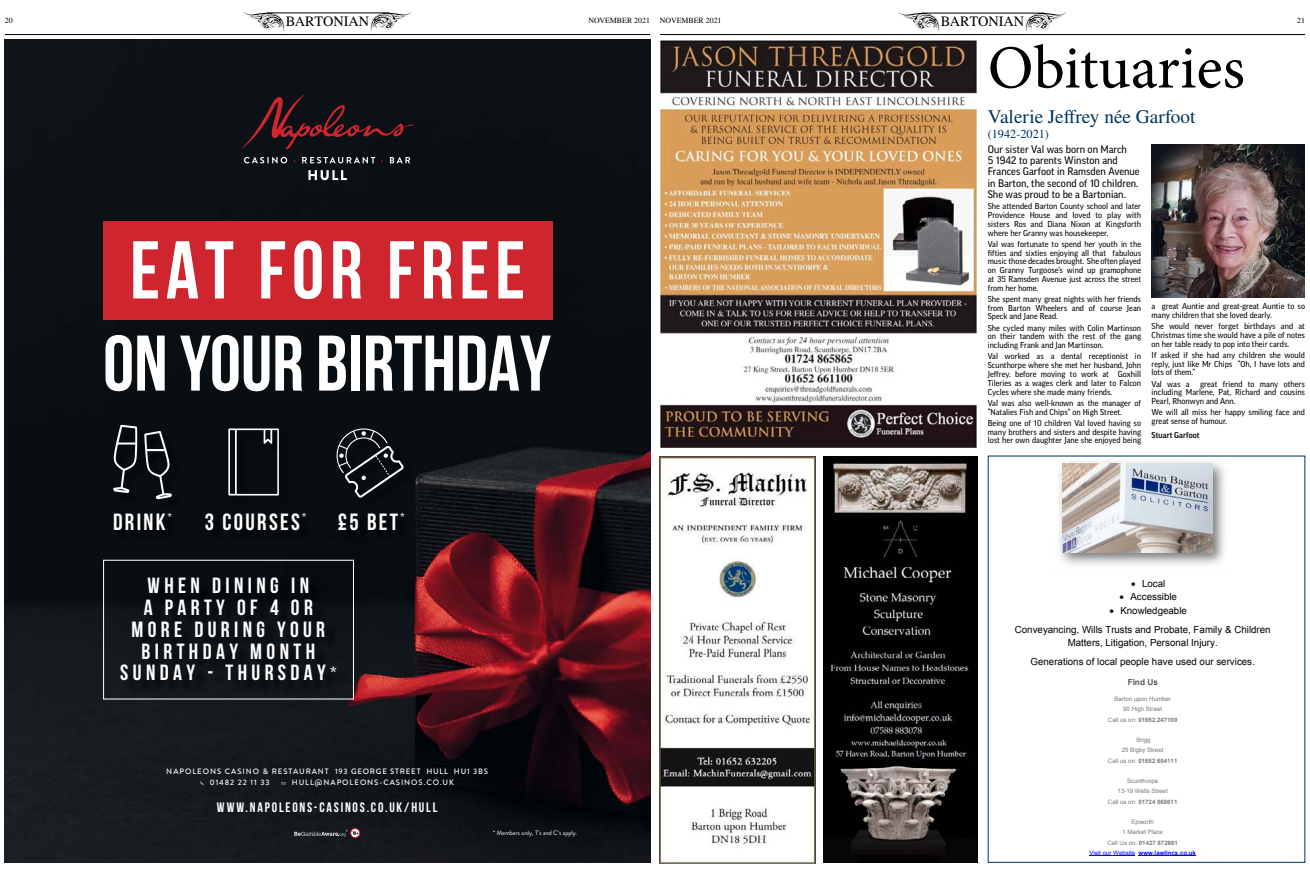
<style>
.page{position:relative;width:1310px;height:869px;background:#fff}
.page>*{position:absolute;margin:0;border:0;box-sizing:border-box;transform-origin:0 0}
.t1{font:700 81.73px "Bebas Neue";letter-spacing:.07em;color:#fff}
.t2{font:700 78.58px "Bebas Neue";color:#fff}
.t3{font:61.25px "Minion Pro";color:#000}
.t4{font:700 23.45px "Bebas Neue";letter-spacing:.1em;color:#fff}
.t5{font:700 21.96px/21.7px "Bebas Neue";letter-spacing:.2em;color:#fff;text-align:center}
.t6{font:19.25px "STIX General";color:#00345f}
.t7{font:14.35px "STIX General";color:#000}
.t8{font:700 13.74px "Bebas Neue";letter-spacing:.13em;color:#fff}
.t9{font:12.25px "STIX General";color:#00345f}
.t10{font:10.5px/11.4px "Good Pro News";color:#000}
.t11{font:700 10.15px "Bebas Neue";color:#fff}
.t12{font:9.71px/18.9px "Arial";color:#000}
.t13{font:8.31px/8.8px "Good Pro News";color:#000;text-align:justify}
.t14{font:500 8.31px "Good Pro";color:#000}
.t15{font:700 8.22px "Arial";color:#58585a}
.t16{font:500 7.88px/10.8px "Brandon Grotesque";letter-spacing:.12em;color:#fff}
.t17{font:7.88px "STIX General";color:#000}
.t18{font:6.39px "Brandon Grotesque";color:#fff}
.t19{font:6.04px/10.2px "Arial";color:#78797b;text-align:center}
.s1{font-weight:700}
.s2{color:#00f}
.s3{font-weight:700;color:#00f}
</style>
<div class="page">
<img style="left:5px;top:40px;width:645px;height:822px">
<div style="left:350px;top:827px;width:10px;height:10px;border:1px solid #cf323a;border-radius:50%"></div>
<svg style="left:294px;top:829px;width:64px;height:7px"></svg>
<div style="left:123px;top:579px;width:227px;height:115px;background:#0e1216"></div>
<div style="left:103px;top:559px;width:251px;height:140px;border:1px solid #fff"></div>
<div style="left:103px;top:221px;width:449px;height:98px;background:#ce252f"></div>
<svg style="left:281px;top:781px;width:4px;height:3px"></svg>
<svg style="left:241px;top:94px;width:172px;height:56px;background:#251318"></svg>
<svg style="left:308px;top:170px;width:39px;height:10px"></svg>
<svg style="left:390px;top:157px;width:20px;height:6px"></svg>
<svg style="left:302px;top:157px;width:73px;height:6px"></svg>
<svg style="left:244px;top:157px;width:43px;height:6px"></svg>
<div style="left:115px;top:426px;width:301px;height:115px;background:#090e12"></div>
<svg style="left:113px;top:424px;width:24px;height:69px"></svg>
<svg style="left:144px;top:431px;width:28px;height:68px"></svg>
<svg style="left:228px;top:428px;width:51px;height:67px"></svg>
<svg style="left:336px;top:428px;width:67px;height:69px"></svg>
<hr style="left:5px;top:34px;width:645px;height:1px;background:#000">
<hr style="left:267px;top:13px;width:122px;height:1px;background:#000">
<svg style="left:370px;top:12px;width:41px;height:21px"></svg>
<svg style="left:243px;top:11px;width:42px;height:22px"></svg>
<hr style="left:660px;top:34px;width:645px;height:1px;background:#000">
<hr style="left:922px;top:13px;width:122px;height:1px;background:#000">
<svg style="left:1025px;top:12px;width:41px;height:21px"></svg>
<svg style="left:898px;top:12px;width:41px;height:21px"></svg>
<img style="left:1151px;top:144px;width:153px;height:153px">
<img style="left:660px;top:40px;width:316px;height:407px">
<img style="left:659px;top:456px;width:156px;height:407px">
<img style="left:824px;top:456px;width:153px;height:406px">
<hr style="left:1089px;top:855px;width:46px;height:1px;background:#00f">
<hr style="left:1138px;top:855px;width:58px;height:1px;background:#00f">
<img style="left:1053px;top:456px;width:178px;height:109px">
<img style="left:1062px;top:463px;width:151px;height:89px">
<p class="t17" style="left:5px;top:15px;width:9px">20</p>
<h3 class="t7" style="left:286px;top:11px;width:85px">BARTONIAN</h3>
<p class="t17" style="left:588px;top:15px;width:63px">NOVEMBER 2021</p>
<p class="t17" style="left:660px;top:15px;width:63px">NOVEMBER 2021</p>
<h1 class="t1" style="left:130px;top:225px;width:397px">EAT FOR FREE</h1>
<h2 class="t2" style="left:103px;top:320px;width:449px">ON YOUR BIRTHDAY</h2>
<h3 class="t4" style="left:113px;top:508px;width:54px">DRINK</h3>
<p class="t11" style="left:168px;top:510px;width:6px">*</p>
<h3 class="t4" style="left:205px;top:508px;width:96px">3 COURSES</h3>
<p class="t11" style="left:302px;top:510px;width:6px">*</p>
<h3 class="t4" style="left:338px;top:508px;width:62px">£5 BET</h3>
<p class="t11" style="left:401px;top:510px;width:6px">*</p>
<h3 class="t5" style="left:120px;top:574px;width:218px">WHEN DINING IN<br>A PARTY OF 4 OR<br>MORE DURING YOUR<br>BIRTHDAY MONTH<br>SUNDAY - THURSDAY<sup>*</sup></h3>
<p class="t16" style="left:210px;top:765px;width:280px;text-indent:-43px">NAPOLEONS CASINO &amp; RESTAURANT 193 GEORGE STREET HULL HU1 3BS<br>01482 22 11 33</p>
<p class="t16" style="left:292px;top:776px;width:164px">HULL@NAPOLEONS-CASINOS.CO.UK</p>
<h3 class="t8" style="left:217px;top:799px;width:222px">WWW.NAPOLEONS-CASINOS.CO.UK/HULL</h3>
<p class="t18" style="left:493px;top:828px;width:86px">* Members only, T’s and C’s apply.</p>
<h3 class="t7" style="left:941px;top:11px;width:85px">BARTONIAN</h3>
<p class="t17" style="left:1297px;top:15px;width:9px">21</p>
<h3 class="t3" style="left:987px;top:27px;width:259px">Obituaries</h3>
<h3 class="t6" style="left:987px;top:103px;width:209px">Valerie Jeffrey née Garfoot</h3>
<h3 class="t9" style="left:987px;top:125px;width:63px">(1942-2021)</h3>
<p class="t10" style="left:987px;top:143px;width:153px">Our sister Val was born on March<br>5 1942 to parents Winston and<br>Frances Garfoot in Ramsden Avenue in Barton, the second of 10 children.<br>She was proud to be a Bartonian.</p>
<p class="t13" style="left:987px;top:202px;width:155px">She attended Barton County school and later Providence House and loved to play with sisters Ros and Diana Nixon at Kingsforth where her Granny was housekeeper.</p>
<p class="t13" style="left:987px;top:239px;width:155px">Val was fortunate to spend her youth in the fifties and sixties enjoying all that fabulous music those decades brought. She often played on Granny Turgoose’s wind up gramophone at 35 Ramsden Avenue just across the street from her home.</p>
<p class="t13" style="left:987px;top:294px;width:155px">She spent many great nights with her friends from Barton Wheelers and of course Jean Speck and Jane Read.</p>
<p class="t13" style="left:987px;top:323px;width:155px">She cycled many miles with Colin Martinson on their tandem with the rest of the gang including Frank and Jan Martinson.</p>
<p class="t13" style="left:987px;top:352px;width:155px">Val worked as a dental receptionist in Scunthorpe where she met her husband, John Jeffrey. before moving to work at Goxhill Tileries as a wages clerk and later to Falcon Cycles where she made many friends.</p>
<p class="t13" style="left:987px;top:398px;width:155px">Val was also well-known as the manager of “Natalies Fish and Chips” on High Street.</p>
<p class="t13" style="left:987px;top:418px;width:155px">Being one of 10 children Val loved having so many brothers and sisters and despite having lost her own daughter Jane she enjoyed being</p>
<p class="t13" style="left:1151px;top:302px;width:155px">a great Auntie and great-great Auntie to so many children that she loved dearly.</p>
<p class="t13" style="left:1151px;top:322px;width:155px">She would never forget birthdays and at Christmas time she would have a pile of notes on her table ready to pop into their cards.</p>
<p class="t13" style="left:1151px;top:350px;width:155px">If asked if she had any children she would reply, just like Mr Chips “Oh, I have lots and lots of them.”</p>
<p class="t13" style="left:1151px;top:379px;width:39px">Val was a</p>
<p class="t13" style="left:1151px;top:379px;width:155px;text-indent:49px">great friend to many others including Marlene, Pat, Richard and cousins Pearl, Rhonwyn and Ann.</p>
<p class="t13" style="left:1151px;top:408px;width:155px">We will all miss her happy smiling face and great sense of humour.</p>
<p class="t14" style="left:1151px;top:430px;width:49px">Stuart Garfoot</p>
<p class="t12" style="left:1131px;top:573px;width:36px">• Local</p>
<p class="t12" style="left:1119px;top:587px;width:59px">• Accessible</p>
<p class="t12" style="left:1015px;top:601px;width:257px;text-indent:94px">• Knowledgeable<br>Conveyancing, Wills Trusts and Probate, Family &amp; Children</p>
<p class="t12" style="left:1030px;top:632px;width:226px;text-align:center">Matters, Litigation, Personal Injury.<br>Generations of local people have used our services.</p>
<p class="t15" style="left:1127px;top:676px;width:32px">Find Us</p>
<p class="t19" style="left:1108px;top:693px;width:71px">Barton upon Humber<br>90 High Street<br>Call us on: <span class="s1">01652 247100</span></p>
<p class="t19" style="left:1108px;top:734px;width:71px">Brigg<br>25 Bigby Street<br>Call us on: <span class="s1">01652 654111</span></p>
<p class="t19" style="left:1108px;top:775px;width:71px">Scunthorpe<br>13-19 Wells Street<br>Call us on: <span class="s1">01724 868611</span></p>
<p class="t19" style="left:1089px;top:816px;width:108px">Epworth<br>1 Market Place<br>Call Us on: <span class="s1">01427 872661<br></span><span class="s2">Visit our Website</span>: <span class="s3">www.lawlincs.co.uk</span></p>
</div>
